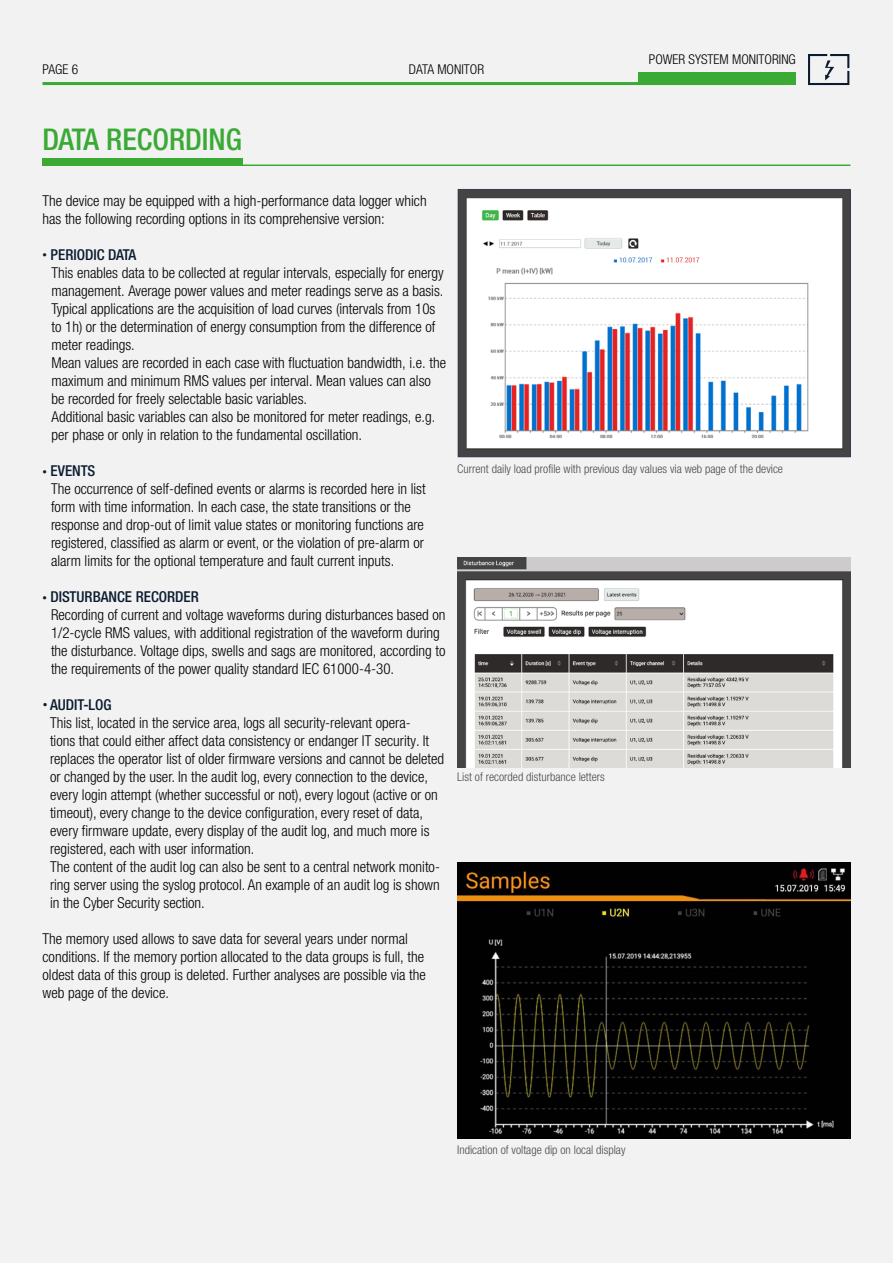
<style>
.page{position:relative;width:893px;height:1263px;background:#f2f2f2}
.page>*{position:absolute;margin:0;border:0;box-sizing:border-box;transform-origin:0 0}
.t1{font:500 condensed 30px "Helvetica Neue LTW1 G";color:#3aaa35}
.t2{font:300 condensed 15px/18px "Helvetica Neue LTW1 G";color:#000}
.t3{font:300 condensed 15px/18px "Helvetica Neue LT Pro";color:#000}
.t4{font:300 condensed 13.5px "Helvetica Neue LT Pro";color:#000}
.t5{font:300 condensed 12px "Helvetica Neue LT Pro";color:#4a4a49}
.s1{font-weight:500;font-size:9px;color:#0b1b30}
.s2{font-weight:500;color:#0b1b30}
.s3{font-family:"Helvetica Neue";font-weight:400;font-stretch:normal;color:#0b1b30}
</style>
<div class="page">
<hr style="left:43px;top:82px;width:738px;height:3px;background:#3aaa35">
<div style="left:638px;top:72px;width:158px;height:13px;background:#3aaa35"></div>
<svg style="left:808px;top:54px;width:41px;height:31px"></svg>
<div style="left:43px;top:159px;width:200px;height:7px;background:#3aaa35"></div>
<hr style="left:43px;top:164px;width:807px;height:2px;background:#3aaa35">
<img style="left:457px;top:863px;width:393px;height:276px">
<img style="left:457px;top:557px;width:394px;height:210px">
<img style="left:460px;top:191px;width:388px;height:264px">
<div style="left:458px;top:189px;width:392px;height:268px;border:1px solid #363e54"></div>
<p class="t4" style="left:43px;top:62px;width:37px">PAGE 6</p>
<h1 class="t1" style="left:43px;top:121px;width:201px">DATA RECORDING</h1>
<p class="t4" style="left:409px;top:62px;width:77px">DATA MONITOR</p>
<p class="t4" style="left:649px;top:51px;width:148px">POWER SYSTEM MONITORING</p>
<p class="t2" style="left:43px;top:192px;width:386px">The device may be equipped with a high-performance data logger which has the following recording options in its comprehensive version:</p>
<p class="t2" style="left:52px;top:246px;width:396px;text-indent:-9px"><span class="s1">•</span> <span class="s2">PERIODIC DATA<br></span>This enables data to be collected at regular intervals, especially for energy management. Average power values and meter readings serve as a basis.<br>Typical applications are the acquisition of load curves (intervals from 10s to 1h) or the determination of energy consumption from the difference of meter readings.<br>Mean values are recorded in each case with fluctuation bandwidth, i.e. the maximum and minimum RMS values per interval. Mean values can also be recorded for freely selectable basic variables.<br>Additional basic variables can also be monitored for meter readings, e.g. per phase or only in relation to the fundamental oscillation.</p>
<p class="t2" style="left:51px;top:462px;width:376px;text-indent:-9px"><span class="s1">•</span> <span class="s2">EVENTS<br></span>The occurrence of self-defined events or alarms is recorded here in list form with time information. In each case, the state transitions or the response and drop-out of limit value states or monitoring functions are registered, classified as alarm or event, or the violation of pre-alarm or alarm limits for the optional temperature and fault current inputs.</p>
<p class="t2" style="left:51px;top:588px;width:396px;text-indent:-9px"><span class="s1">•</span> <span class="s2">DISTURBANCE RECORDER<br></span>Recording of current and voltage waveforms during disturbances based on 1/2-cycle RMS values, with additional registration of the waveform during the disturbance. Voltage dips, swells and sags are monitored, according to the requirements of the power quality standard IEC 61000-4-30.</p>
<p class="t3" style="left:50px;top:696px;width:396px;text-indent:-7px"><span class="s3">•</span> <span class="s2">AUDIT-LOG<br></span>This list, located in the service area, logs all security-relevant opera-<br>tions that could either affect data consistency or endanger IT security. It replaces the operator list of older firmware versions and cannot be deleted or changed by the user. In the audit log, every connection to the device, every login attempt (whether successful or not), every logout (active or on timeout), every change to the device configuration, every reset of data, every firmware update, every display of the audit log, and much more is registered, each with user information.<br>The content of the audit log can also be sent to a central network monito&shy;ring server using the syslog protocol. An example of an audit log is shown in the Cyber Security section.</p>
<p class="t2" style="left:43px;top:930px;width:385px">The memory used allows to save data for several years under normal conditions. If the memory portion allocated to the data groups is full, the oldest data of this group is deleted. Further analyses are possible via the web page of the device.</p>
<p class="t5" style="left:457px;top:462px;width:327px">Current daily load profile with previous day values via web page of the device</p>
<p class="t5" style="left:457px;top:770px;width:149px">List of recorded disturbance letters</p>
<p class="t5" style="left:457px;top:1142px;width:170px">Indication of voltage dip on local display</p>
</div>
